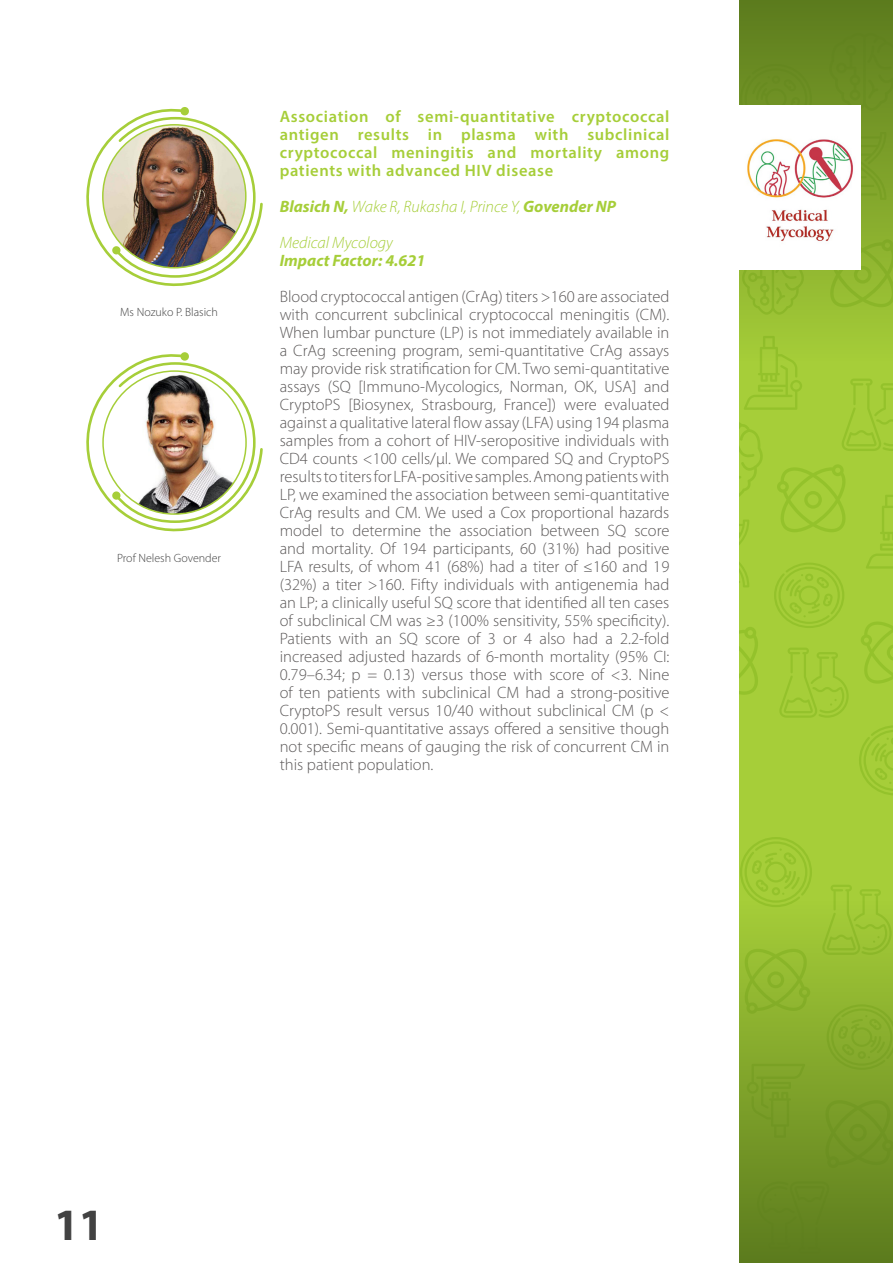
<style>
.page{position:relative;width:893px;height:1263px;background:#fff}
.page>*{position:absolute;margin:0;border:0;box-sizing:border-box;transform-origin:0 0}
.t1{font:700 45px "Myriad Pro";color:#424242}
.t2{font:300 16.5px/18px "Myriad Pro";color:#5d5a5a;text-align:justify}
.t3{font:600 16.5px/18px "Myriad Pro";letter-spacing:.04em;color:#a6ce39;text-align:justify}
.t4{font:italic 300 16.5px/36px "Myriad Pro";color:#a6ce39}
.t5{font:italic 700 16.5px "Myriad Pro";color:#a6ce39}
.t6{font:300 12px "Myriad Pro";color:#424242}
.s1{font-weight:700}
</style>
<div class="page">
<div style="left:740px;top:0;width:153px;height:1263px;background:#a6ce39"></div>
<svg style="left:744px;top:361px;width:58px;height:49px"></svg>
<svg style="left:740px;top:837px;width:72px;height:64px"></svg>
<svg style="left:831px;top:885px;width:50px;height:16px"></svg>
<svg style="left:859px;top:725px;width:34px;height:70px"></svg>
<svg style="left:774px;top:563px;width:70px;height:65px"></svg>
<svg style="left:740px;top:423px;width:23px;height:73px"></svg>
<svg style="left:777px;top:464px;width:68px;height:68px"></svg>
<svg style="left:740px;top:627px;width:18px;height:68px"></svg>
<svg style="left:861px;top:622px;width:32px;height:62px"></svg>
<svg style="left:842px;top:379px;width:51px;height:72px"></svg>
<svg style="left:779px;top:648px;width:70px;height:70px"></svg>
<svg style="left:866px;top:495px;width:27px;height:74px"></svg>
<svg style="left:740px;top:520px;width:9px;height:67px"></svg>
<div style="left:740px;top:0;width:153px;height:361px;background:linear-gradient(to bottom,#5b7a1d,#a3cb36)"></div>
<div style="left:740px;top:901px;width:153px;height:362px;background:linear-gradient(to bottom,#a3cb36,#5c7b1d)"></div>
<svg style="left:86px;top:107px;width:177px;height:180px"></svg>
<svg style="left:86px;top:352px;width:177px;height:180px"></svg>
<img style="left:103px;top:125px;width:143px;height:143px;border-radius:71px">
<img style="left:103px;top:371px;width:143px;height:143px;border-radius:71px">
<img style="left:740px;top:105px;width:121px;height:165px">
<p class="t6" style="left:120px;top:306px;width:99px">Ms Nozuko P. Blasich</p>
<p class="t6" style="left:117px;top:551px;width:106px">Prof Nelesh Govender</p>
<p class="t3" style="left:280px;top:107px;width:391px">Association of semi-quantitative cryptococcal antigen results in plasma with subclinical cryptococcal meningitis and mortality among patients with advanced HIV disease</p>
<p class="t4" style="left:280px;top:188px;width:338px"><span class="s1">Blasich N,</span> Wake R, Rukasha I, Prince Y, <span class="s1">Govender NP<br></span>Medical Mycology</p>
<p class="t5" style="left:280px;top:249px;width:147px">Impact Factor: 4.621</p>
<p class="t2" style="left:280px;top:287px;width:391px">Blood cryptococcal antigen (CrAg) titers &gt;160 are associated with concurrent subclinical cryptococcal meningitis (CM).<br>When lumbar puncture (LP) is not immediately available in a CrAg screening program, semi-quantitative CrAg assays may provide risk stratification for CM. Two semi-quantitative assays (SQ [Immuno-Mycologics, Norman, OK, USA] and CryptoPS [Biosynex, Strasbourg, France]) were evaluated against a qualitative lateral flow assay (LFA) using 194 plasma samples from a cohort of HIV-seropositive individuals with CD4 counts &lt;100 cells/μl. We compared SQ and CryptoPS results to titers for LFA-positive samples. Among patients with LP, we examined the association between semi-quantitative CrAg results and CM. We used a Cox proportional hazards model to determine the association between SQ score and mortality. Of 194 participants, 60 (31%) had positive LFA results, of whom 41 (68%) had a titer of ≤160 and 19 (32%) a titer &gt;160. Fifty individuals with antigenemia had an LP; a clinically useful SQ score that identified all ten cases of subclinical CM was ≥3 (100% sensitivity, 55% specificity).<br>Patients with an SQ score of 3 or 4 also had a 2.2-fold increased adjusted hazards of 6-month mortality (95% CI:<br>0.79–6.34; p = 0.13) versus those with score of &lt;3. Nine of ten patients with subclinical CM had a strong-positive CryptoPS result versus 10/40 without subclinical CM (p &lt; 0.001). Semi-quantitative assays offered a sensitive though not specific means of gauging the risk of concurrent CM in this patient population.</p>
<h1 class="t1" style="left:54px;top:1195px;width:51px">11</h1>
</div>
